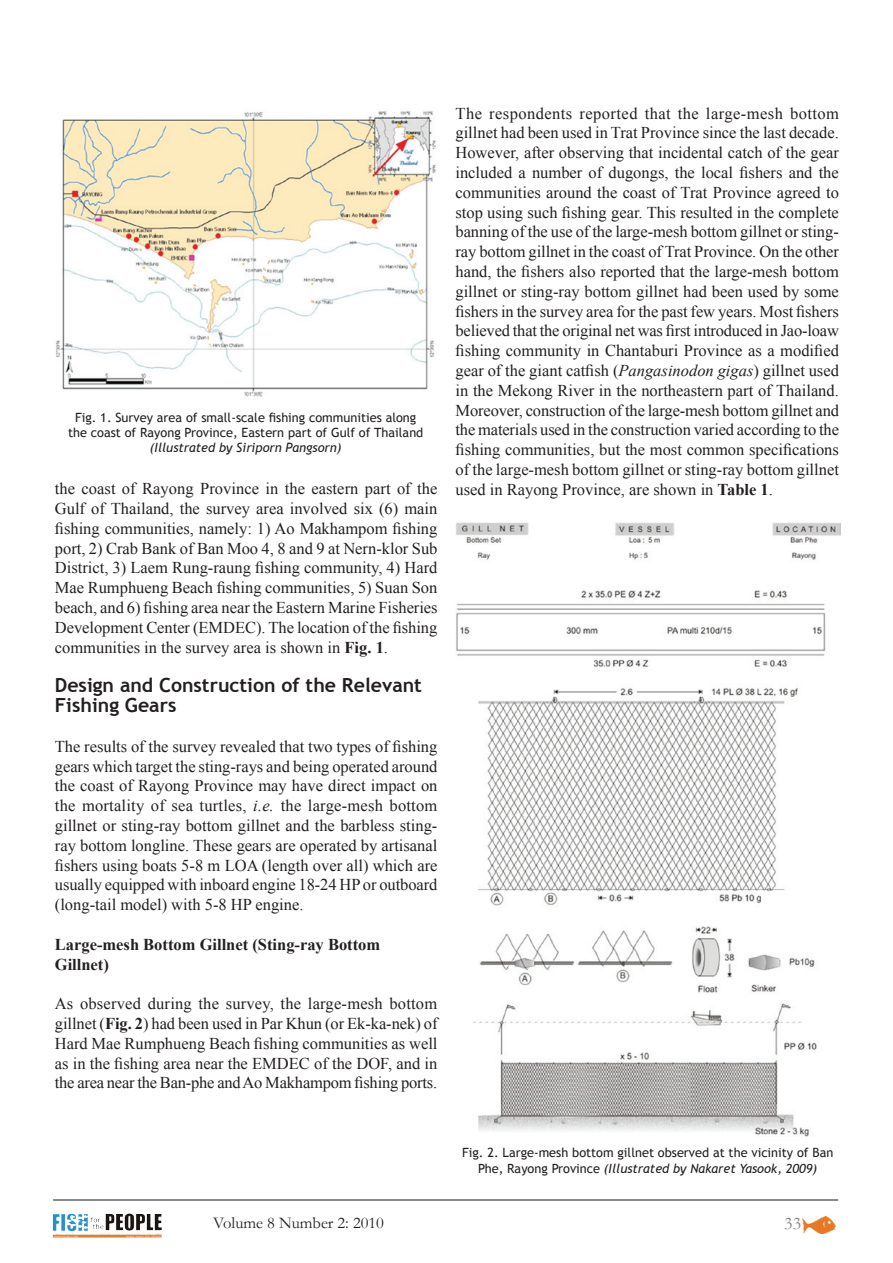
<style>
.page{position:relative;width:893px;height:1263px;background:#fff}
.page>*{position:absolute;margin:0;border:0;box-sizing:border-box;transform-origin:0 0}
.t1{font:700 19.5px/19.8px "Trebuchet MS";color:#231f20}
.t2{font:18px "Garamond";color:#808285}
.t3{font:16.5px/19.8px "Times New Roman";color:#231f20;text-align:justify}
.t4{font:700 16.5px/19.8px "Times New Roman";color:#231f20}
.t5{font:16.5px "Garamond";color:#231f20}
.t6{font:12.75px/15.3px "Trebuchet MS";color:#231f20;text-align:center}
.t7{font:italic 12.75px "Trebuchet MS";color:#231f20}
.s1{font-weight:700}
.s2{font-style:italic}
</style>
<div class="page">
<img style="left:803px;top:1217px;width:32px;height:16px">
<img style="left:67px;top:1213px;width:95px;height:19px">
<hr style="left:53px;top:1199px;width:785px;height:2px;background:#636366">
<img style="left:56px;top:111px;width:380px;height:286px">
<img style="left:456px;top:522px;width:384px;height:614px">
<p class="t6" style="left:68px;top:409px;width:357px">Fig. 1. Survey area of small-scale fishing communities along the coast of Rayong Province, Eastern part of Gulf of Thailand</p>
<p class="t7" style="left:150px;top:440px;width:193px">(Illustrated by Siriporn Pangsorn)</p>
<p class="t3" style="left:55px;top:479px;width:384px">the coast of Rayong Province in the eastern part of the Gulf of Thailand, the survey area involved six (6) main fishing communities, namely: 1) Ao Makhampom fishing port, 2) Crab Bank of Ban Moo 4, 8 and 9 at Nern-klor Sub District, 3) Laem Rung-raung fishing community, 4) Hard Mae Rumphueng Beach fishing communities, 5) Suan Son beach, and 6) fishing area near the Eastern Marine Fisheries Development Center (EMDEC). The location of the fishing communities in the survey area is shown in <span class="s1">Fig. 1</span>.</p>
<p class="t1" style="left:55px;top:675px;width:369px">Design and Construction of the Relevant<br>Fishing Gears</p>
<p class="t3" style="left:55px;top:736px;width:384px">The results of the survey revealed that two types of fishing gears which target the sting-rays and being operated around the coast of Rayong Province may have direct impact on the mortality of sea turtles, <span class="s2">i.e.</span> the large-mesh bottom gillnet or sting-ray bottom gillnet and the barbless sting&shy;ray bottom longline. These gears are operated by artisanal fishers using boats 5-8 m LOA (length over all) which are usually equipped with inboard engine 18-24 HP or outboard (long-tail model) with 5-8 HP engine.</p>
<p class="t4" style="left:55px;top:934px;width:327px">Large-mesh Bottom Gillnet (Sting-ray Bottom<br>Gillnet)</p>
<p class="t3" style="left:55px;top:993px;width:384px">As observed during the survey, the large-mesh bottom gillnet (<span class="s1">Fig. 2</span>) had been used in Par Khun (or Ek-ka-nek) of Hard Mae Rumphueng Beach fishing communities as well as in the fishing area near the EMDEC of the DOF, and in the area near the Ban-phe and Ao Makhampom fishing ports.</p>
<p class="t3" style="left:455px;top:103px;width:385px">The respondents reported that the large-mesh bottom gillnet had been used in Trat Province since the last decade.<br>However, after observing that incidental catch of the gear included a number of dugongs, the local fishers and the communities around the coast of Trat Province agreed to stop using such fishing gear. This resulted in the complete banning of the use of the large-mesh bottom gillnet or sting&shy;ray bottom gillnet in the coast of Trat Province. On the other hand, the fishers also reported that the large-mesh bottom gillnet or sting-ray bottom gillnet had been used by some fishers in the survey area for the past few years. Most fishers believed that the original net was first introduced in Jao-loaw fishing community in Chantaburi Province as a modified gear of the giant catfish (<span class="s2">Pangasinodon gigas</span>) gillnet used in the Mekong River in the northeastern part of Thailand.<br>Moreover, construction of the large-mesh bottom gillnet and the materials used in the construction varied according to the fishing communities, but the most common specifications of the large-mesh bottom gillnet or sting-ray bottom gillnet used in Rayong Province, are shown in <span class="s1">Table 1</span>.</p>
<p class="t6" style="left:462px;top:1145px;width:373px">Fig. 2. Large-mesh bottom gillnet observed at the vicinity of Ban<br>Phe, Rayong Province <span class="s2">(Illustrated by Nakaret Yasook, 2009)</span></p>
<p class="t5" style="left:213px;top:1211px;width:172px">Volume 8 Number 2: 2010</p>
<p class="t2" style="left:784px;top:1211px;width:18px">33</p>
</div>
